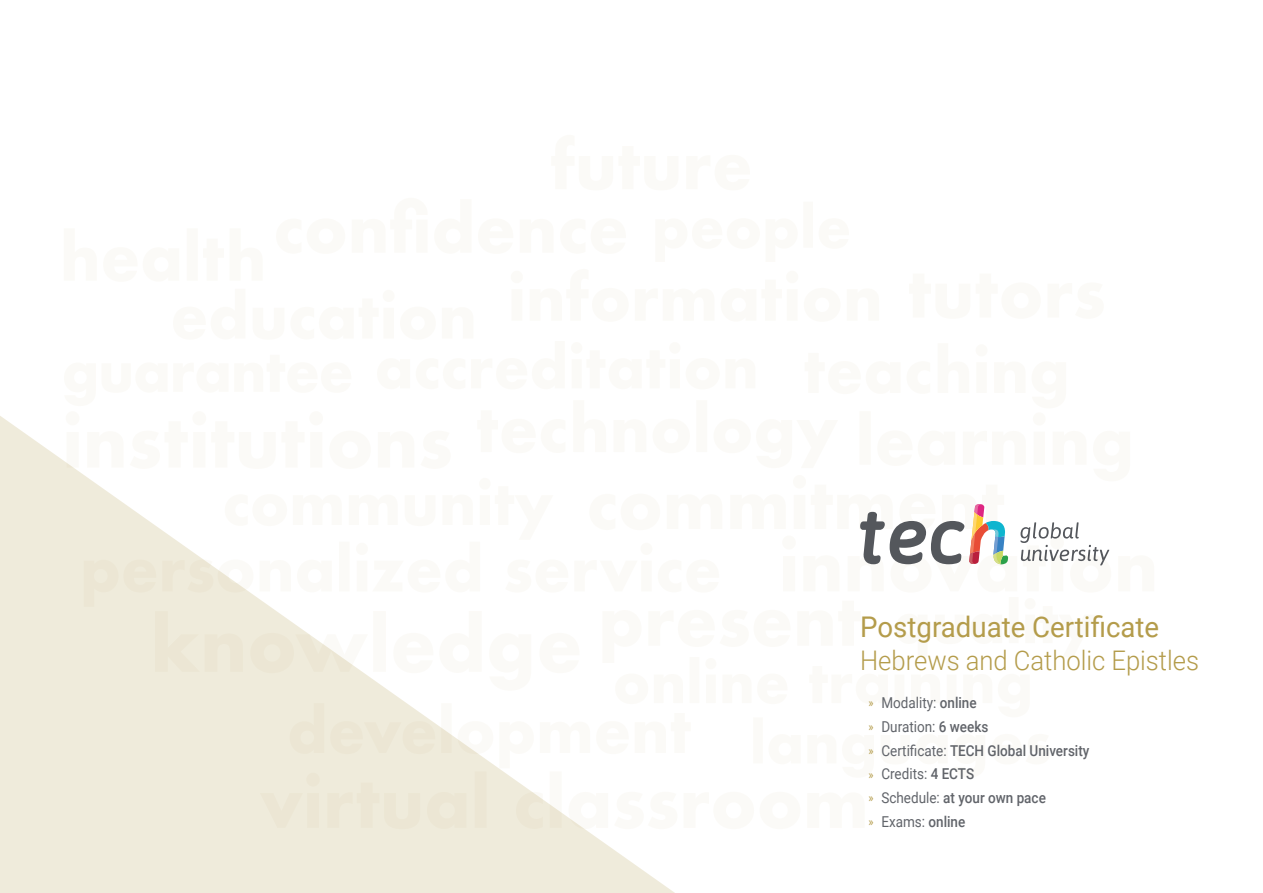
<style>
.page{position:relative;width:1263px;height:893px;background:#fff}
.page>*{position:absolute;margin:0;border:0;box-sizing:border-box;transform-origin:0 0}
.t1{font:28.5px "Roboto";color:#b49c4b}
.t2{font:300 27px "Roboto";color:#b49c4b;scale:.95 1}
.t3{font:500 15px/23.7px "Roboto";color:#61646a;scale:.9 1}
.s1{font-weight:400;font-size:12px;color:#b49c4b}
.s2{font-weight:400}
</style>
<div class="page">
<div style="left:0;top:416px;width:675px;height:477px;background:#efebdb"></div>
<svg style="left:64px;top:416px;width:1046px;height:413px"></svg>
<h1 class="t1" style="left:860px;top:607px;width:301px">Postgraduate Certificate</h1>
<h2 class="t2" style="left:860px;top:641px;width:358px">Hebrews and Catholic Epistles</h2>
<p class="t3" style="left:869px;top:690px;width:247px"><span class="s1">»</span> <span class="s2">Modality:</span> online<br><span class="s1">»</span> <span class="s2">Duration:</span> 6 weeks<br><span class="s1">»</span> <span class="s2">Certificate:</span> TECH Global University <span class="s1">»</span> <span class="s2">Credits:</span> 4 ECTS<br><span class="s1">»</span> <span class="s2">Schedule:</span> at your own pace<br><span class="s1">»</span> <span class="s2">Exams:</span> online</p>
</div>
